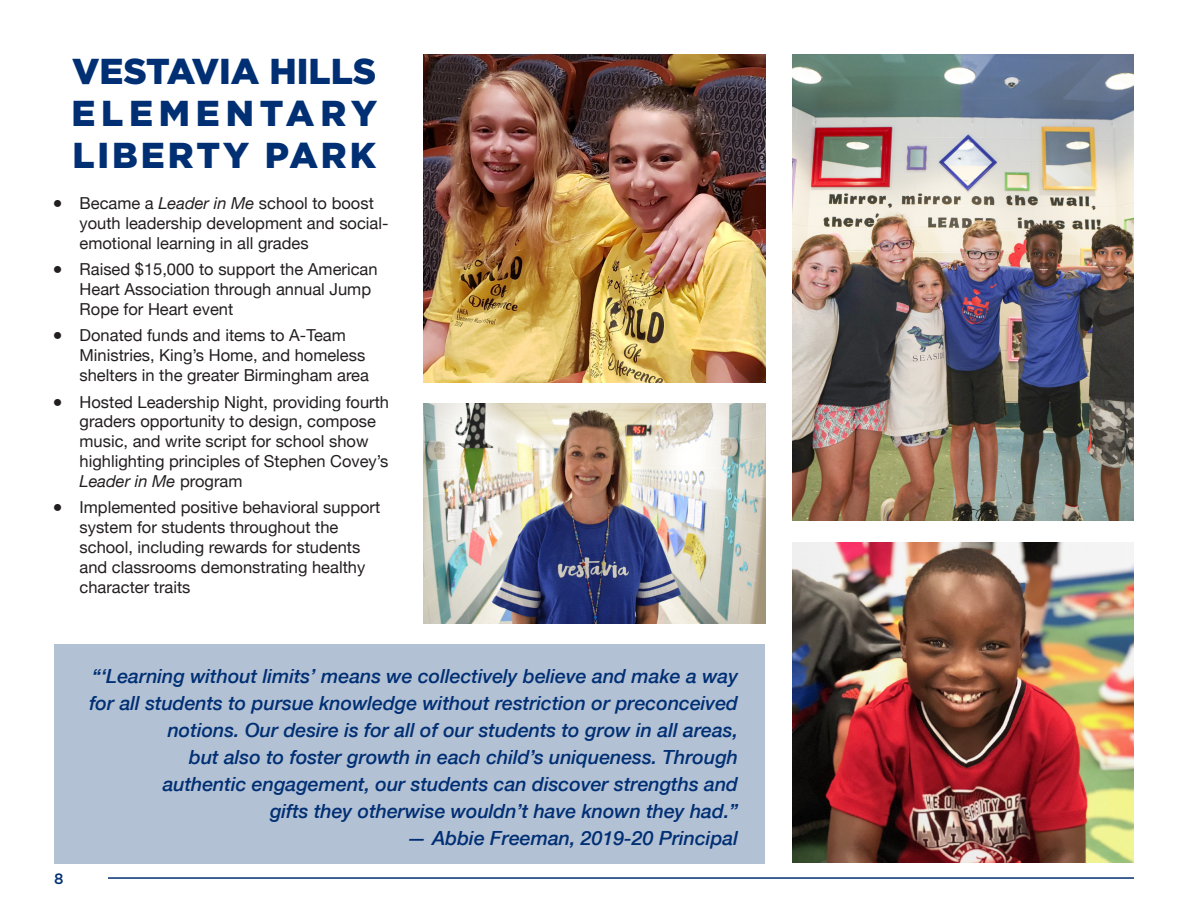
<style>
.page{position:relative;width:1188px;height:918px;background:#fff}
.page>*{position:absolute;margin:0;border:0;box-sizing:border-box;transform-origin:0 0}
.t1{font:900 36px/42px "Gotham";letter-spacing:.08em;color:#002f73;text-align:justify}
.t2{font:italic 500 19.5px/27px "Helvetica Neue";color:#002f73;text-align:right}
.t3{font:16.5px/19.8px "Helvetica Neue";color:#231f20}
.t4{font:500 15px "Gotham HTF";color:#002f73}
.s1{font-style:italic}
</style>
<div class="page">
<hr style="left:108px;top:877px;width:1026px;height:2px;background:#002f73">
<div style="left:54px;top:644px;width:711px;height:220px;background:#b3c1d5"></div>
<img style="left:792px;top:54px;width:342px;height:467px">
<img style="left:792px;top:543px;width:342px;height:320px">
<img style="left:423px;top:54px;width:342px;height:328px">
<img style="left:423px;top:403px;width:342px;height:220px">
<p class="t1" style="left:71px;top:49px;width:307px">VESTAVIA HILLS ELEMENTARY LIBERTY PARK</p>
<p class="t3" style="left:80px;top:194px;width:310px;text-indent:-27px">● Became a <span class="s1">Leader in Me</span> school to boost youth leadership development and social&shy;emotional learning in all grades</p>
<p class="t3" style="left:80px;top:260px;width:300px;text-indent:-27px">● Raised $15,000 to support the American<br>Heart Association through annual Jump<br>Rope for Heart event</p>
<p class="t3" style="left:80px;top:327px;width:291px;text-indent:-27px">● Donated funds and items to A-Team<br>Ministries, King’s Home, and homeless shelters in the greater Birmingham area</p>
<p class="t3" style="left:80px;top:393px;width:311px;text-indent:-27px">● Hosted Leadership Night, providing fourth graders opportunity to design, compose music, and write script for school show highlighting principles of Stephen Covey’s <span class="s1">Leader in Me</span> program</p>
<p class="t3" style="left:80px;top:498px;width:302px;text-indent:-27px">● Implemented positive behavioral support system for students throughout the school, including rewards for students and classrooms demonstrating healthy character traits</p>
<p class="t4" style="left:54px;top:870px;width:11px">8</p>
<p class="t2" style="left:89px;top:661px;width:650px">“‘Learning without limits’ means we collectively believe and make a way for all students to pursue knowledge without restriction or preconceived notions. Our desire is for all of our students to grow in all areas,<br>but also to foster growth in each child’s uniqueness. Through<br>authentic engagement, our students can discover strengths and<br>gifts they otherwise wouldn’t have known they had.”</p>
<p class="t2" style="left:407px;top:823px;width:332px">— Abbie Freeman, 2019-20 Principal</p>
</div>
